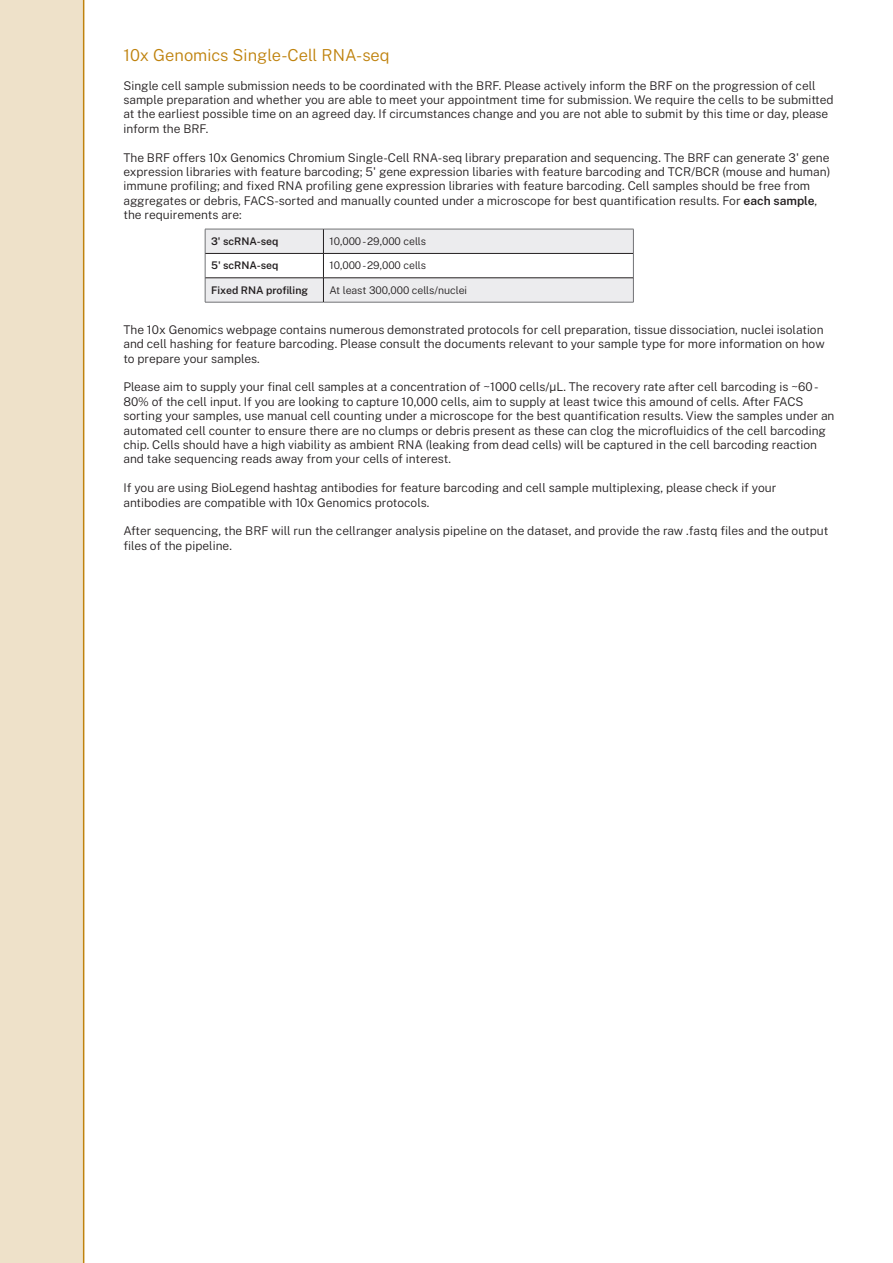
<style>
.page{position:relative;width:893px;height:1263px;background:#fff}
.page>*{position:absolute;margin:0;border:0;box-sizing:border-box;transform-origin:0 0}
.t1{font:300 16.5px "Public Sans";color:#bf820d}
.t2{font:300 12px/14.4px "Public Sans";color:#231f20}
.t3{font:300 10.5px "Public Sans";letter-spacing:-.005em;color:#231f20}
.t4{font:600 10.5px "Public Sans";color:#231f20}
.s1{font-weight:600}
</style>
<div class="page">
<div style="left:0;top:0;width:83px;height:1263px;background:#eee1c9"></div>
<hr style="left:83px;top:0;width:1px;height:1263px;background:#bf820d">
<hr style="left:205px;top:302px;width:118px;height:1px;background:#717275">
<hr style="left:323px;top:302px;width:311px;height:1px;background:#717275">
<svg style="left:205px;top:229px;width:429px;height:73px"></svg>
<p class="t1" style="left:123px;top:43px;width:268px">10x Genomics Single-Cell RNA-seq</p>
<p class="t2" style="left:123px;top:77px;width:712px">Single cell sample submission needs to be coordinated with the BRF. Please actively inform the BRF on the progression of cell sample preparation and whether you are able to meet your appointment time for submission. We require the cells to be submitted at the earliest possible time on an agreed day. If circumstances change and you are not able to submit by this time or day, please inform the BRF.</p>
<p class="t2" style="left:123px;top:149px;width:708px">The BRF offers 10x Genomics Chromium Single-Cell RNA-seq library preparation and sequencing. The BRF can generate 3' gene expression libraries with feature barcoding; 5' gene expression libaries with feature barcoding and TCR/BCR (mouse and human) immune profiling; and fixed RNA profiling gene expression libraries with feature barcoding. Cell samples should be free from aggregates or debris, FACS-sorted and manually counted under a microscope for best quantification results. For <span class="s1">each sample</span>, the requirements are:</p>
<p class="t4" style="left:211px;top:234px;width:69px">3' scRNA-seq</p>
<p class="t3" style="left:329px;top:234px;width:98px">10,000 -29,000 cells</p>
<p class="t4" style="left:211px;top:258px;width:69px">5' scRNA-seq</p>
<p class="t3" style="left:329px;top:258px;width:98px">10,000 -29,000 cells</p>
<p class="t4" style="left:211px;top:282px;width:98px">Fixed RNA profiling</p>
<p class="t3" style="left:329px;top:283px;width:139px">At least 300,000 cells/nuclei</p>
<p class="t2" style="left:123px;top:322px;width:703px;text-align:justify">The 10x Genomics webpage contains numerous demonstrated protocols for cell preparation, tissue dissociation, nuclei isolation and cell hashing for feature barcoding. Please consult the documents relevant to your sample type for more information on how to prepare your samples.</p>
<p class="t2" style="left:123px;top:379px;width:712px">Please aim to supply your final cell samples at a concentration of ~1000 cells/µL. The recovery rate after cell barcoding is ~60 - 80% of the cell input. If you are looking to capture 10,000 cells, aim to supply at least twice this amound of cells. After FACS sorting your samples, use manual cell counting under a microscope for the best quantification results. View the samples under an automated cell counter to ensure there are no clumps or debris present as these can clog the microfluidics of the cell barcoding chip. Cells should have a high viability as ambient RNA (leaking from dead cells) will be captured in the cell barcoding reaction and take sequencing reads away from your cells of interest.</p>
<p class="t2" style="left:123px;top:480px;width:655px">If you are using BioLegend hashtag antibodies for feature barcoding and cell sample multiplexing, please check if your antibodies are compatible with 10x Genomics protocols.</p>
<p class="t2" style="left:123px;top:523px;width:706px">After sequencing, the BRF will run the cellranger analysis pipeline on the dataset, and provide the raw .fastq files and the output files of the pipeline.</p>
</div>
